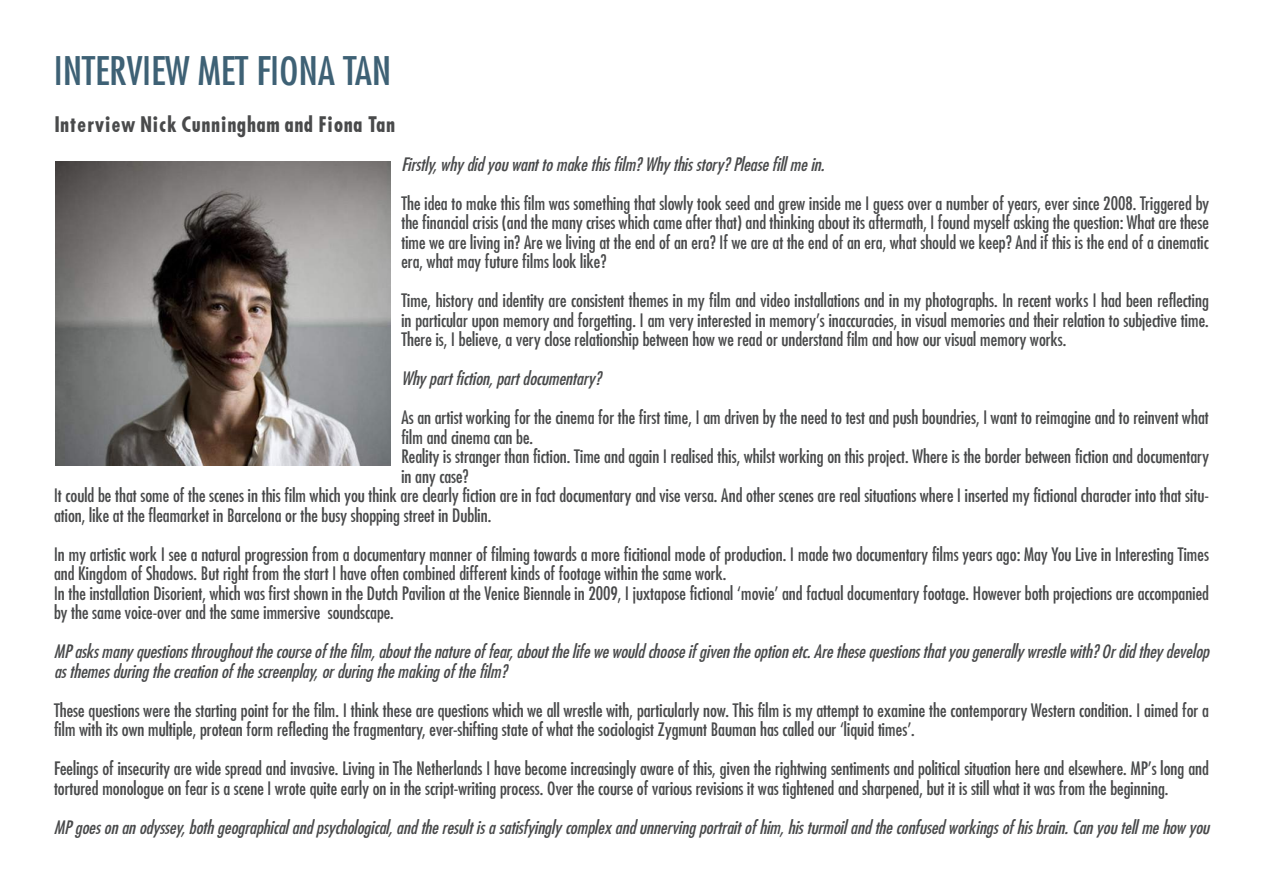
<style>
.page{position:relative;width:1263px;height:893px;background:#fff}
.page>*{position:absolute;margin:0;border:0;box-sizing:border-box;transform-origin:0 0}
.t1{font:condensed 38.25px "Futura";color:#3e6175;scale:1.07 1}
.t2{font:700 21px "Futura Cond";color:#494a4b}
.t3{font:condensed 18px/19.5px "Futura";color:#494a4b}
.t4{font:italic condensed 18px/19.5px "Futura";color:#494a4b}
</style>
<div class="page">
<img style="left:56px;top:161px;width:334px;height:304px">
<h1 class="t1" style="left:54px;top:47px;width:317px">INTERVIEW MET FIONA TAN</h1>
<p class="t2" style="left:54px;top:111px;width:343px">Interview Nick Cunningham and Fiona Tan</p>
<p class="t4" style="left:401px;top:154px;width:429px">Firstly,why didyouwanttomakethisfilm?Why thisstory?Pleasefillmein.</p>
<p class="t3" style="left:401px;top:193px;width:809px;text-align:justify">The idea to make this film was something that slowly took seed and grew inside me I guess over a number of years, ever since 2008. Triggered by the financial crisis (and the many crises which came after that) and thinking about its aftermath, I found myself asking the question: What are these time we are living in? Are we living at the end of an era? If we are at the end of an era, what should we keep? And if this is the end of a cinematic era, what may future films look like?</p>
<p class="t3" style="left:401px;top:290px;width:809px;text-align:justify">Time, history and identity are consistent themes in my film and video installations and in my photographs. In recent works I had been reflecting in particular upon memory and forgetting. I am very interested in memory’s inaccuracies, in visual memories and their relation to subjective time.<br>There is, I believe, a very close relationship between how we read or understand film and how our visual memory works.</p>
<p class="t4" style="left:401px;top:368px;width:206px">Why partfiction,partdocumentary?</p>
<p class="t3" style="left:401px;top:407px;width:809px">As an artist working for the cinema for the first time, I am driven by the need to test and push boundries, I want to reimagine and to reinvent what</p>
<p class="t3" style="left:401px;top:427px;width:133px">film and cinema can be.</p>
<p class="t3" style="left:401px;top:446px;width:809px">Reality is stranger than fiction. Time and again I realised this, whilst working on this project. Where is the border between fiction and documentary</p>
<p class="t3" style="left:401px;top:466px;width:69px">in any case?</p>
<p class="t3" style="left:54px;top:485px;width:1156px">It could be that some of the scenes in this film which you think are clearly fiction are in fact documentary and vise versa. And other scenes are real situations where I inserted my fictional character into that situ-</p>
<p class="t3" style="left:54px;top:505px;width:439px">ation, like at the fleamarket in Barcelona or the busy shopping street in Dublin.</p>
<p class="t3" style="left:54px;top:544px;width:1156px">In my artistic work I see a natural progression from a documentary manner of filming towards a more ficitional mode of production. I made two documentary films years ago: May You Live in Interesting Times and Kingdom of Shadows. But right from the start I have often combined different kinds of footage within the same work.<br>In the installation Disorient, which was first shown in the Dutch Pavilion at the Venice Biennale in 2009, I juxtapose fictional ‘movie’ and factual documentary footage. However both projections are accompanied by the same voice-over and the same immersive soundscape.</p>
<p class="t4" style="left:54px;top:641px;width:1161px">MPasksmany questionsthroughoutthecourseofthefilm,aboutthenatureoffear,aboutthelifewewouldchooseifgiventheoptionetc.Arethesequestionsthatyougenerally wrestlewith?Ordidthey develop asthemesduringthecreationofthescreenplay,orduringthemakingofthefilm?</p>
<p class="t3" style="left:54px;top:700px;width:1156px">These questions were the starting point for the film. I think these are questions which we all wrestle with, particularly now. This film is my attempt to examine the contemporary Western condition. I aimed for a film with its own multiple, protean form reflecting the fragmentary, ever-shifting state of what the sociologist Zygmunt Bauman has called our ‘liquid times’.</p>
<p class="t3" style="left:54px;top:758px;width:1156px">Feelings of insecurity are wide spread and invasive. Living in The Netherlands I have become increasingly aware of this, given the rightwing sentiments and political situation here and elsewhere. MP’s long and tortured monologue on fear is a scene I wrote quite early on in the script-writing process. Over the course of various revisions it was tightened and sharpened, but it is still what it was from the beginning.</p>
<p class="t4" style="left:54px;top:817px;width:1161px">MPgoesonanodyssey,bothgeographicalandpsychological,andtheresultisasatisfyingly complexandunnervingportraitofhim,histurmoilandtheconfusedworkingsofhisbrain.Canyoutellmehow you</p>
</div>
